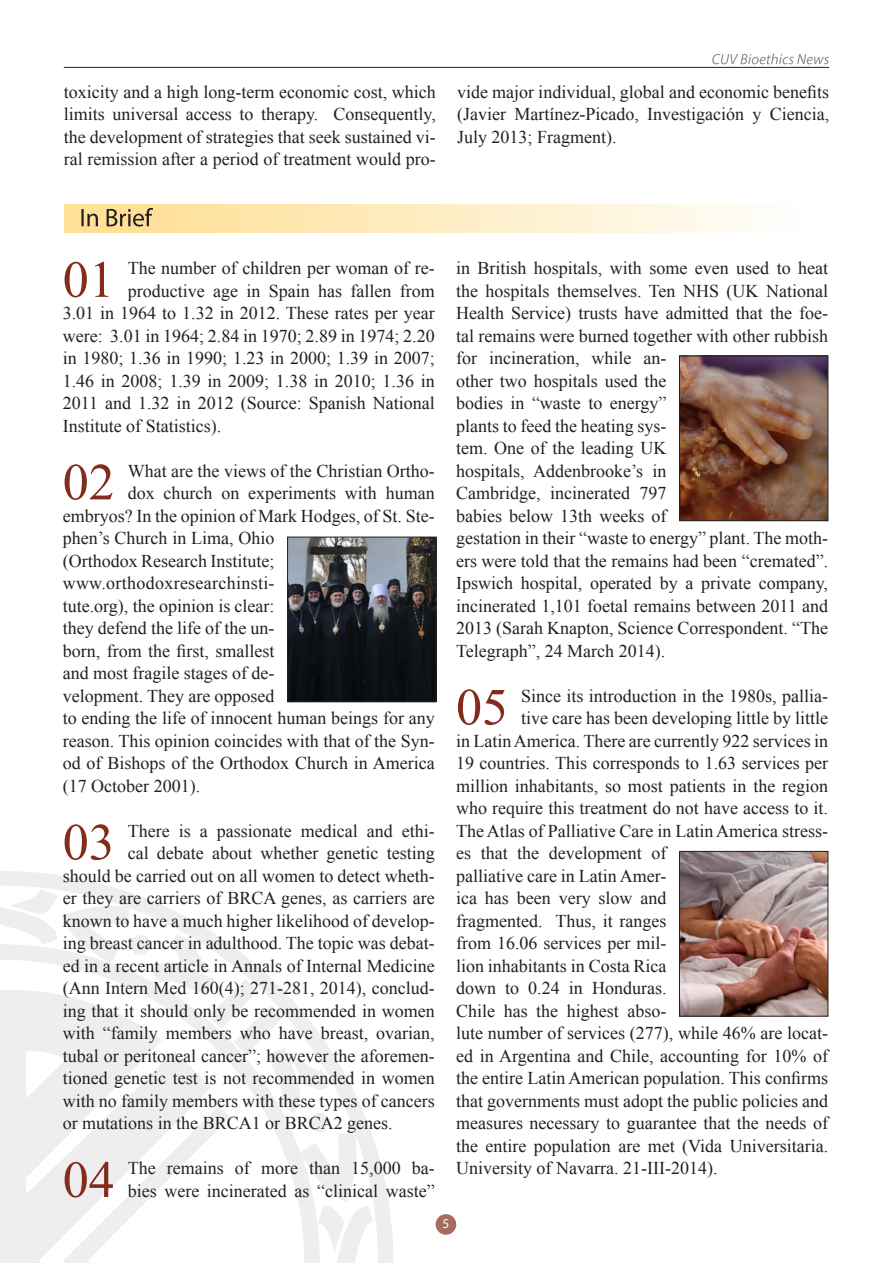
<style>
.page{position:relative;width:893px;height:1263px;background:#fff}
.page>*{position:absolute;margin:0;border:0;box-sizing:border-box;transform-origin:0 0}
.t1{font:52.05px "Times New Roman";color:#832c1b}
.t2{font:18px/22.5px "Times New Roman";color:#231f20}
.t3{font:13.5px "Myriad Pro";color:#fff}
</style>
<div class="page">
<svg style="left:0;top:871px;width:393px;height:392px"></svg>
<svg style="left:0;top:888px;width:373px;height:375px"></svg>
<svg style="left:0;top:983px;width:163px;height:280px"></svg>
<div style="left:436px;top:1214px;width:20px;height:21px;background:#a86b5f;border-radius:50%"></div>
<hr style="left:64px;top:67px;width:765px;height:1px;background:#231f20">
<svg style="left:712px;top:54px;width:117px;height:10px"></svg>
<div style="left:64px;top:204px;width:766px;height:28px;background:linear-gradient(to right,#fddb8c,#fff)"></div>
<svg style="left:81px;top:208px;width:72px;height:18px"></svg>
<img style="left:289px;top:539px;width:145px;height:161px">
<div style="left:287px;top:537px;width:149px;height:165px;border:1px solid #231f20"></div>
<img style="left:681px;top:358px;width:145px;height:161px">
<div style="left:679px;top:356px;width:149px;height:165px;border:1px solid #231f20"></div>
<img style="left:681px;top:853px;width:145px;height:161px">
<div style="left:679px;top:851px;width:149px;height:165px;border:1px solid #231f20"></div>
<p class="t2" style="left:64px;top:80px;width:374px;text-align:justify">toxicity and a high long-term economic cost, which limits universal access to therapy. Consequently, the development of strategies that seek sustained vi&shy;ral remission after a period of treatment would pro-</p>
<p class="t2" style="left:457px;top:80px;width:374px;text-align:justify">vide major individual, global and economic benefits (Javier Martínez-Picado, Investigación y Ciencia, July 2013; Fragment).</p>
<p class="t1" style="left:63px;top:244px;width:53px">01</p>
<p class="t2" style="left:128px;top:257px;width:309px">The number of children per woman of re-</p>
<p class="t2" style="left:128px;top:279px;width:309px">productive age in Spain has fallen from</p>
<p class="t2" style="left:63px;top:302px;width:374px">3.01 in 1964 to 1.32 in 2012. These rates per year</p>
<p class="t2" style="left:63px;top:324px;width:374px">were: 3.01 in 1964; 2.84 in 1970; 2.89 in 1974; 2.20</p>
<p class="t2" style="left:63px;top:347px;width:374px">in 1980; 1.36 in 1990; 1.23 in 2000; 1.39 in 2007;</p>
<p class="t2" style="left:63px;top:369px;width:374px">1.46 in 2008; 1.39 in 2009; 1.38 in 2010; 1.36 in</p>
<p class="t2" style="left:63px;top:392px;width:374px">2011 and 1.32 in 2012 (Source: Spanish National</p>
<p class="t2" style="left:63px;top:414px;width:160px">Institute of Statistics).</p>
<p class="t1" style="left:63px;top:447px;width:53px">02</p>
<p class="t2" style="left:128px;top:459px;width:309px">What are the views of the Christian Ortho-</p>
<p class="t2" style="left:128px;top:482px;width:309px">dox church on experiments with human</p>
<p class="t2" style="left:63px;top:504px;width:374px">embryos? In the opinion of Mark Hodges, of St. Ste-</p>
<p class="t2" style="left:63px;top:527px;width:213px">phen’s Church in Lima, Ohio</p>
<p class="t2" style="left:63px;top:549px;width:213px">(Orthodox Research Institute;</p>
<p class="t2" style="left:63px;top:572px;width:213px">www.orthodoxresearchinsti-</p>
<p class="t2" style="left:63px;top:594px;width:213px">tute.org), the opinion is clear:</p>
<p class="t2" style="left:63px;top:617px;width:213px">they defend the life of the un-</p>
<p class="t2" style="left:63px;top:639px;width:213px">born, from the first, smallest</p>
<p class="t2" style="left:63px;top:662px;width:213px">and most fragile stages of de-</p>
<p class="t2" style="left:63px;top:684px;width:213px">velopment. They are opposed</p>
<p class="t2" style="left:63px;top:707px;width:374px">to ending the life of innocent human beings for any</p>
<p class="t2" style="left:63px;top:729px;width:374px">reason. This opinion coincides with that of the Syn-</p>
<p class="t2" style="left:63px;top:752px;width:374px">od of Bishops of the Orthodox Church in America</p>
<p class="t2" style="left:63px;top:774px;width:139px">(17 October 2001).</p>
<p class="t1" style="left:63px;top:807px;width:53px">03</p>
<p class="t2" style="left:128px;top:819px;width:309px">There is a passionate medical and ethi-</p>
<p class="t2" style="left:128px;top:842px;width:309px">cal debate about whether genetic testing</p>
<p class="t2" style="left:63px;top:864px;width:374px">should be carried out on all women to detect wheth-</p>
<p class="t2" style="left:63px;top:887px;width:374px">er they are carriers of BRCA genes, as carriers are</p>
<p class="t2" style="left:63px;top:909px;width:374px">known to have a much higher likelihood of develop-</p>
<p class="t2" style="left:63px;top:932px;width:374px">ing breast cancer in adulthood. The topic was debat-</p>
<p class="t2" style="left:63px;top:954px;width:374px">ed in a recent article in Annals of Internal Medicine</p>
<p class="t2" style="left:63px;top:977px;width:374px">(Ann Intern Med 160(4); 271-281, 2014), conclud-</p>
<p class="t2" style="left:63px;top:999px;width:374px">ing that it should only be recommended in women</p>
<p class="t2" style="left:63px;top:1022px;width:374px">with “family members who have breast, ovarian,</p>
<p class="t2" style="left:63px;top:1044px;width:374px">tubal or peritoneal cancer”; however the aforemen-</p>
<p class="t2" style="left:63px;top:1067px;width:374px">tioned genetic test is not recommended in women</p>
<p class="t2" style="left:63px;top:1089px;width:374px">with no family members with these types of cancers</p>
<p class="t2" style="left:63px;top:1112px;width:332px">or mutations in the BRCA1 or BRCA2 genes.</p>
<p class="t1" style="left:63px;top:1144px;width:53px">04</p>
<p class="t2" style="left:128px;top:1157px;width:309px">The remains of more than 15,000 ba&shy;bies were incinerated as “clinical waste”</p>
<p class="t2" style="left:456px;top:257px;width:374px">in British hospitals, with some even used to heat the hospitals themselves. Ten NHS (UK National Health Service) trusts have admitted that the foe&shy;tal remains were burned together with other rubbish for incineration, while an-<br>other two hospitals used the<br>bodies in “waste to energy”<br>plants to feed the heating sys-<br>tem. One of the leading UK<br>hospitals, Addenbrooke’s in<br>Cambridge, incinerated 797<br>babies below 13th weeks of<br>gestation in their “waste to energy” plant. The moth&shy;ers were told that the remains had been “cremated”.<br>Ipswich hospital, operated by a private company, incinerated 1,101 foetal remains between 2011 and 2013 (Sarah Knapton, Science Correspondent. “The Telegraph”, 24 March 2014).</p>
<p class="t1" style="left:456px;top:672px;width:53px">05</p>
<p class="t2" style="left:521px;top:684px;width:309px">Since its introduction in the 1980s, pallia-</p>
<p class="t2" style="left:521px;top:707px;width:309px">tive care has been developing little by little</p>
<p class="t2" style="left:456px;top:729px;width:374px">in Latin America. There are currently 922 services in</p>
<p class="t2" style="left:456px;top:752px;width:374px">19 countries. This corresponds to 1.63 services per</p>
<p class="t2" style="left:456px;top:774px;width:374px">million inhabitants, so most patients in the region</p>
<p class="t2" style="left:456px;top:797px;width:374px">who require this treatment do not have access to it.</p>
<p class="t2" style="left:456px;top:819px;width:374px">The Atlas of Palliative Care in Latin America stress-</p>
<p class="t2" style="left:456px;top:842px;width:212px">es that the development of</p>
<p class="t2" style="left:456px;top:864px;width:212px">palliative care in Latin Amer-</p>
<p class="t2" style="left:456px;top:887px;width:212px">ica has been very slow and</p>
<p class="t2" style="left:456px;top:909px;width:212px">fragmented. Thus, it ranges</p>
<p class="t2" style="left:456px;top:932px;width:212px">from 16.06 services per mil-</p>
<p class="t2" style="left:456px;top:954px;width:212px">lion inhabitants in Costa Rica</p>
<p class="t2" style="left:456px;top:977px;width:212px">down to 0.24 in Honduras.</p>
<p class="t2" style="left:456px;top:999px;width:212px">Chile has the highest abso-</p>
<p class="t2" style="left:456px;top:1022px;width:374px">lute number of services (277), while 46% are locat-</p>
<p class="t2" style="left:456px;top:1044px;width:374px">ed in Argentina and Chile, accounting for 10% of</p>
<p class="t2" style="left:456px;top:1067px;width:374px">the entire Latin American population. This confirms</p>
<p class="t2" style="left:456px;top:1089px;width:374px">that governments must adopt the public policies and</p>
<p class="t2" style="left:456px;top:1112px;width:374px">measures necessary to guarantee that the needs of</p>
<p class="t2" style="left:456px;top:1134px;width:374px">the entire population are met (Vida Universitaria.</p>
<p class="t2" style="left:456px;top:1157px;width:263px">University of Navarra. 21-III-2014).</p>
<p class="t3" style="left:442px;top:1215px;width:8px">5</p>
</div>
